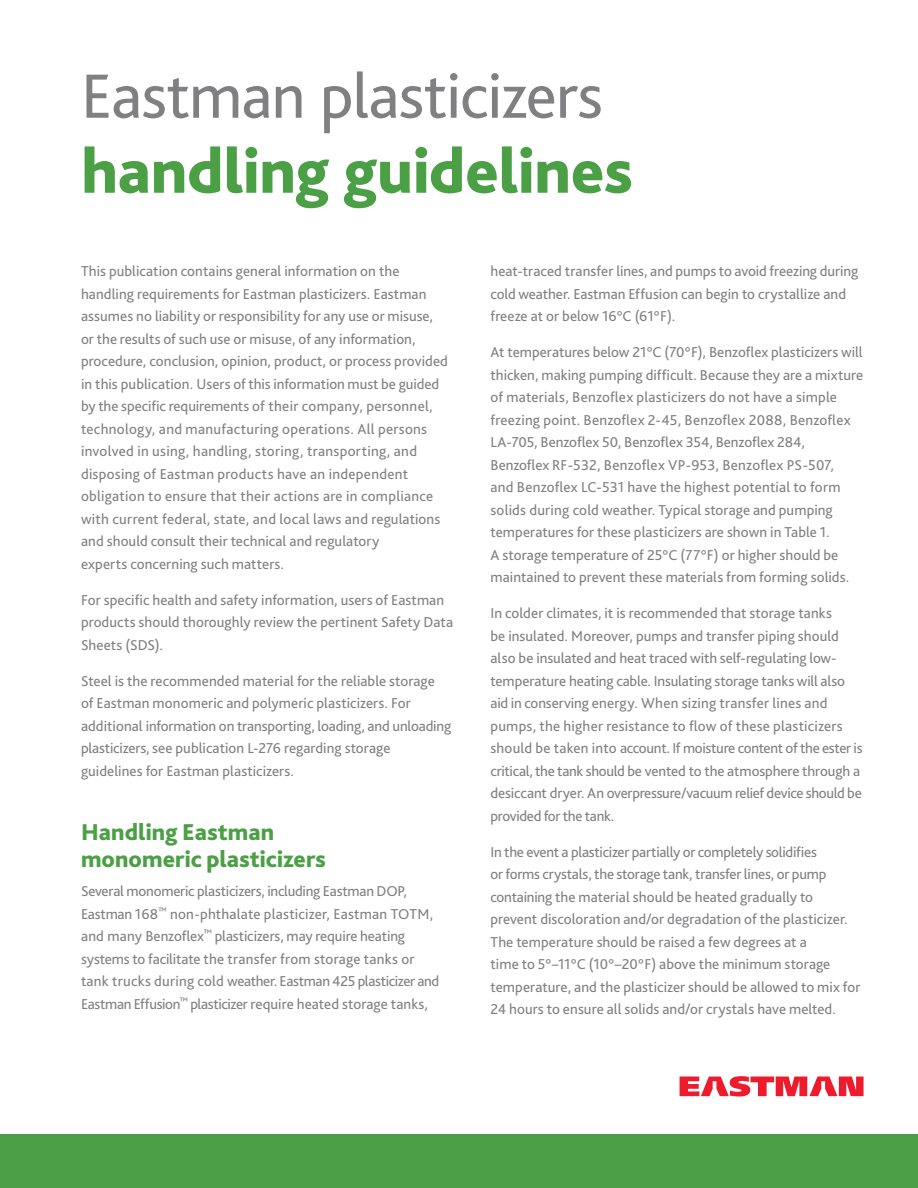
<style>
.page{position:relative;width:918px;height:1188px;background:#fff}
.page>*{position:absolute;margin:0;border:0;box-sizing:border-box;transform-origin:0 0}
.body_copy{font:65.4px/75px "Bliss Pro";letter-spacing:-.01em;color:#808083}
.t1{font:800 24px/27px "Bliss Pro";color:#4b9f45}
.t2{font:15px/22.5px "Bliss Pro";letter-spacing:.005em;color:#808083}
.s1{font-weight:800;color:#4b9f45}
</style>
<div class="page">
<svg style="left:680px;top:1076px;width:184px;height:20px"></svg>
<div style="left:0;top:1134px;width:918px;height:54px;background:#4b9e45"></div>
<p class="body_copy" style="left:81px;top:57px;width:554px">Eastman plasticizers <span class="s1">handling guidelines</span></p>
<p class="t2" style="left:81px;top:259px;width:368px">This publication contains general information on the handling requirements for Eastman plasticizers. Eastman assumes no liability or responsibility for any use or misuse, or the results of such use or misuse, of any information, procedure, conclusion, opinion, product, or process provided in this publication. Users of this information must be guided by the specific requirements of their company, personnel, technology, and manufacturing operations. All persons involved in using, handling, storing, transporting, and disposing of Eastman products have an independent obligation to ensure that their actions are in compliance with current federal, state, and local laws and regulations and should consult their technical and regulatory<br>experts concerning such matters.</p>
<p class="t2" style="left:81px;top:588px;width:374px">For specific health and safety information, users of Eastman products should thoroughly review the pertinent Safety Data<br>Sheets (SDS).</p>
<p class="t2" style="left:81px;top:669px;width:372px">Steel is the recommended material for the reliable storage<br>of Eastman monomeric and polymeric plasticizers. For additional information on transporting, loading, and unloading plasticizers, see publication L-276 regarding storage guidelines for Eastman plasticizers.</p>
<p class="t1" style="left:81px;top:818px;width:247px">Handling Eastman monomeric plasticizers</p>
<p class="t2" style="left:81px;top:880px;width:360px">Several monomeric plasticizers, including Eastman DOP, Eastman 168<sup>™</sup> non-phthalate plasticizer, Eastman TOTM, and many Benzoflex<sup>™</sup> plasticizers, may require heating systems to facilitate the transfer from storage tanks or tank trucks during cold weather. Eastman 425 plasticizer and Eastman Effusion<sup>™</sup> plasticizer require heated storage tanks,</p>
<p class="t2" style="left:490px;top:259px;width:370px">heat-traced transfer lines, and pumps to avoid freezing during cold weather. Eastman Effusion can begin to crystallize and freeze at or below 16°C (61°F).</p>
<p class="t2" style="left:490px;top:340px;width:374px">At temperatures below 21°C (70°F), Benzoflex plasticizers will thicken, making pumping difficult. Because they are a mixture of materials, Benzoflex plasticizers do not have a simple freezing point. Benzoflex 2-45, Benzoflex 2088, Benzoflex LA-705, Benzoflex 50, Benzoflex 354, Benzoflex 284, Benzoflex RF-532, Benzoflex VP-953, Benzoflex PS-507,<br>and Benzoflex LC-531 have the highest potential to form solids during cold weather. Typical storage and pumping temperatures for these plasticizers are shown in Table 1.<br>A storage temperature of 25°C (77°F) or higher should be maintained to prevent these materials from forming solids.</p>
<p class="t2" style="left:490px;top:601px;width:374px">In colder climates, it is recommended that storage tanks<br>be insulated. Moreover, pumps and transfer piping should also be insulated and heat traced with self-regulating low&shy;temperature heating cable. Insulating storage tanks will also aid in conserving energy. When sizing transfer lines and pumps, the higher resistance to flow of these plasticizers should be taken into account. If moisture content of the ester is critical, the tank should be vented to the atmosphere through a desiccant dryer. An overpressure/vacuum relief device should be provided for the tank.</p>
<p class="t2" style="left:490px;top:840px;width:372px">In the event a plasticizer partially or completely solidifies<br>or forms crystals, the storage tank, transfer lines, or pump containing the material should be heated gradually to prevent discoloration and/or degradation of the plasticizer.<br>The temperature should be raised a few degrees at a<br>time to 5°–11°C (10°–20°F) above the minimum storage temperature, and the plasticizer should be allowed to mix for 24 hours to ensure all solids and/or crystals have melted.</p>
</div>
